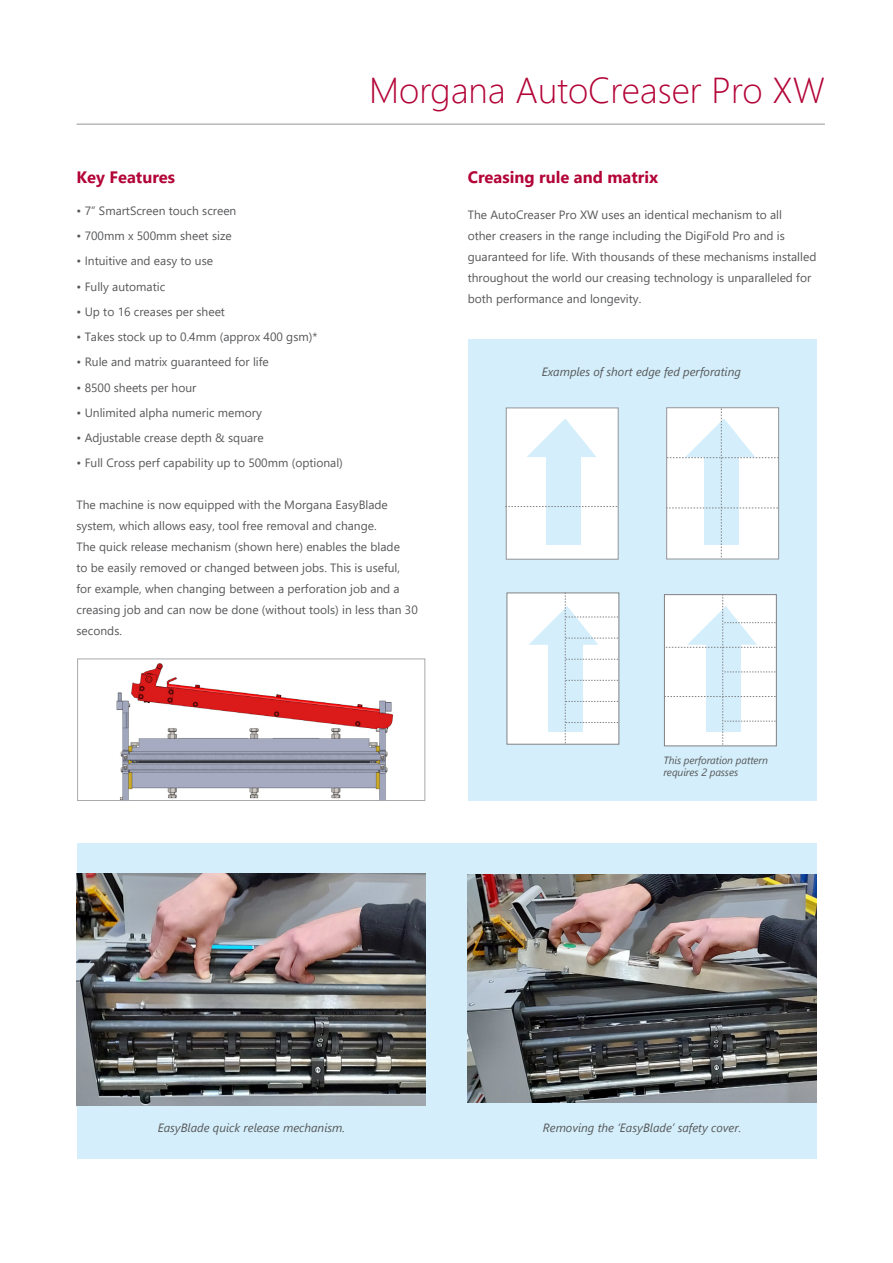
<style>
.page{position:relative;width:893px;height:1263px;background:#fff}
.page>*{position:absolute;margin:0;border:0;box-sizing:border-box;transform-origin:0 0}
.t1{font:300 36px "Segoe UI";color:#b30437}
.Headings{font:700 16.5px "Segoe UI";color:#b30437}
.Headings-2{font:12px/21px "Segoe UI";color:#57585a}
.Paragraph_Style_1{font:12px "Segoe UI";color:#57585a}
.Headings-3{font:italic 12px "Segoe UI";color:#57585a}
.Headings-4{font:italic 10.5px "Segoe UI";letter-spacing:-.01em;color:#57585a}
</style>
<div class="page">
<div style="left:77px;top:843px;width:739px;height:316px;background:#d4effb"></div>
<hr style="left:77px;top:124px;width:748px;height:1px;background:#939598">
<img style="left:468px;top:874px;width:348px;height:229px">
<div style="left:468px;top:339px;width:348px;height:462px;background:#d4effb"></div>
<div style="left:506px;top:407px;width:113px;height:153px;background:#fff;border:1px solid #939598"></div>
<div style="left:506px;top:592px;width:113px;height:153px;background:#fff;border:1px solid #808285"></div>
<div style="left:546px;top:454px;width:34px;height:90px;background:#d4effb"></div>
<svg style="left:527px;top:418px;width:69px;height:39px"></svg>
<svg style="left:505px;top:506px;width:112px;height:1px"></svg>
<svg style="left:666px;top:408px;width:113px;height:149px"></svg>
<svg style="left:664px;top:594px;width:112px;height:151px"></svg>
<svg style="left:528px;top:592px;width:90px;height:151px"></svg>
<img style="left:77px;top:873px;width:348px;height:233px">
<img style="left:116px;top:663px;width:278px;height:136px">
<div style="left:77px;top:658px;width:348px;height:143px;border:1px solid #a8a9ad"></div>
<p class="t1" style="left:369px;top:56px;width:457px">Morgana AutoCreaser Pro XW</p>
<p class="Headings" style="left:77px;top:162px;width:100px">Key Features</p>
<p class="Paragraph_Style_1" style="left:77px;top:199px;width:161px">• 7” SmartScreen touch screen</p>
<p class="Paragraph_Style_1" style="left:77px;top:224px;width:157px">• 700mm x 500mm sheet size</p>
<p class="Paragraph_Style_1" style="left:77px;top:250px;width:138px">• Intuitive and easy to use</p>
<p class="Paragraph_Style_1" style="left:77px;top:275px;width:90px">• Fully automatic</p>
<p class="Paragraph_Style_1" style="left:77px;top:300px;width:150px">• Up to 16 creases per sheet</p>
<p class="Paragraph_Style_1" style="left:77px;top:325px;width:242px">• Takes stock up to 0.4mm (approx 400 gsm)*</p>
<p class="Paragraph_Style_1" style="left:77px;top:351px;width:194px">• Rule and matrix guaranteed for life</p>
<p class="Paragraph_Style_1" style="left:77px;top:376px;width:121px">• 8500 sheets per hour</p>
<p class="Paragraph_Style_1" style="left:77px;top:401px;width:187px">• Unlimited alpha numeric memory</p>
<p class="Paragraph_Style_1" style="left:77px;top:426px;width:189px">• Adjustable crease depth &amp; square</p>
<p class="Headings-2" style="left:77px;top:451px;width:268px">• Full Cross perf capability up to 500mm (optional)</p>
<p class="Headings-2" style="left:77px;top:493px;width:313px">The machine is now equipped with the Morgana EasyBlade system, which allows easy, tool free removal and change.</p>
<p class="Headings-2" style="left:77px;top:535px;width:343px">The quick release mechanism (shown here) enables the blade<br>to be easily removed or changed between jobs. This is useful, for example, when changing between a perforation job and a creasing job and can now be done (without tools) in less than 30 seconds.</p>
<p class="Headings" style="left:468px;top:162px;width:192px">Creasing rule and matrix</p>
<p class="Headings-2" style="left:468px;top:203px;width:350px">The AutoCreaser Pro XW uses an identical mechanism to all<br>other creasers in the range including the DigiFold Pro and is guaranteed for life. With thousands of these mechanisms installed throughout the world our creasing technology is unparalleled for both performance and longevity.</p>
<p class="Headings-3" style="left:542px;top:360px;width:201px">Examples of short edge fed perforating</p>
<p class="Headings-4" style="left:663px;top:750px;width:106px">This perforation pattern</p>
<p class="Headings-4" style="left:663px;top:762px;width:76px">requires 2 passes</p>
<p class="Headings-3" style="left:158px;top:1117px;width:189px">EasyBlade quick release mechanism.</p>
<p class="Headings-3" style="left:543px;top:1117px;width:200px">Removing the ‘EasyBlade’ safety cover.</p>
</div>
